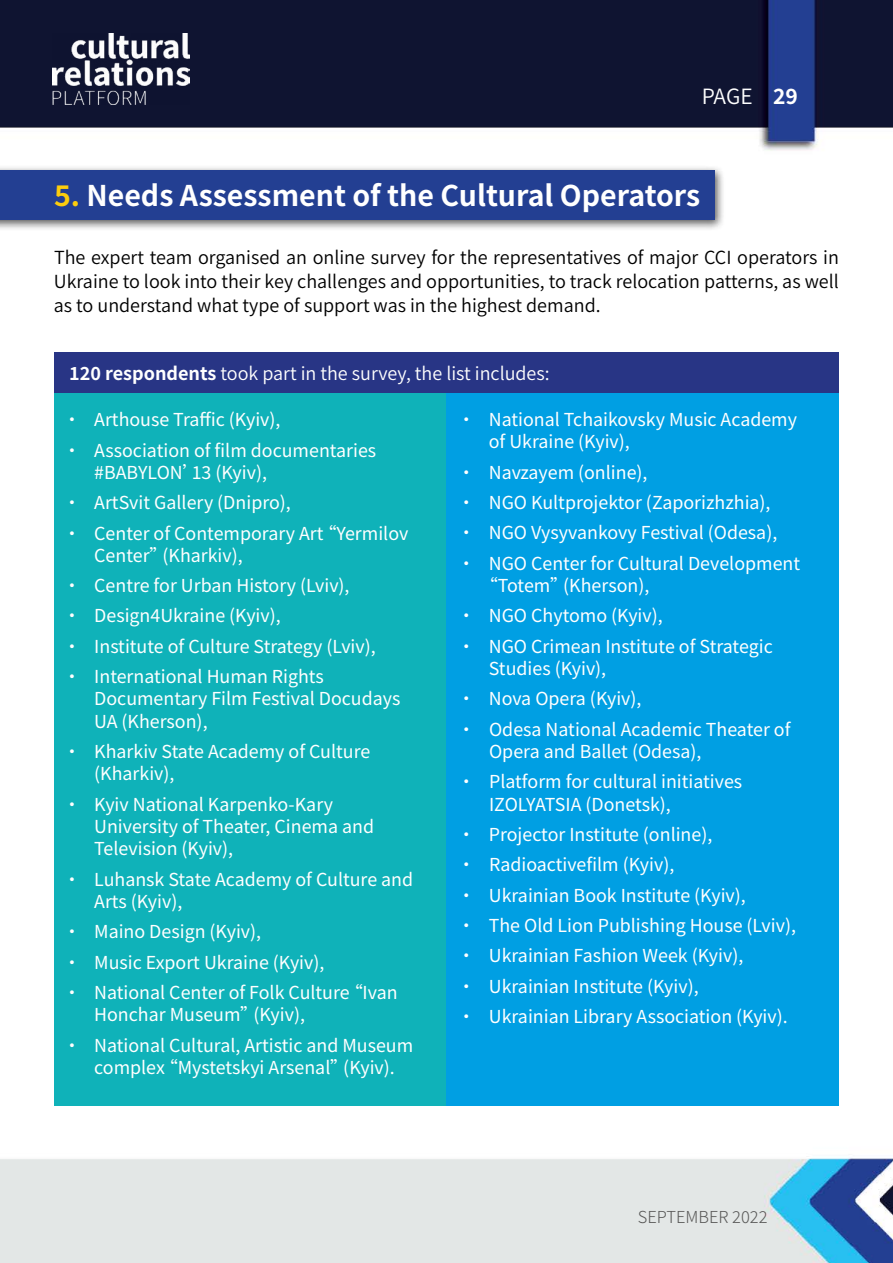
<style>
.page{position:relative;width:893px;height:1263px;background:#fff}
.page>*{position:absolute;margin:0;border:0;box-sizing:border-box;transform-origin:0 0}
.t1{font:700 28.5px "Source Han Sans TW";color:#fff}
.t2{font:21px "Source Han Sans TW";color:#fff}
.t3{font:18px/24px "Source Han Sans TW";color:#000;text-align:justify}
.t4{font:18px "Source Han Sans TW";color:#fff}
.t5{font:17.85px/22.4px "Source Han Sans TW";color:#fff}
.t6{font:300 16.5px "Source Han Sans TW";color:#575756}
.s1{font-weight:700}
.s2{color:#fccd0d}
</style>
<div class="page">
<img style="left:0;top:0;width:893px;height:1263px">
<img style="left:52px;top:34px;width:137px;height:71px">
<div style="left:0;top:164px;width:725px;height:67px;background:#000;opacity:.66"></div>
<div style="left:0;top:170px;width:714px;height:50px;background:#233f92"></div>
<div style="left:54px;top:353px;width:785px;height:42px;background:#283585"></div>
<div style="left:54px;top:394px;width:392px;height:712px;background:#0fb2b9"></div>
<div style="left:446px;top:394px;width:393px;height:712px;background:#009fe3"></div>
<p class="t2" style="left:702px;top:84px;width:98px">PAGE <span class="s1">29</span></p>
<h1 class="t1" style="left:54px;top:179px;width:648px"><span class="s2">5.</span> Needs Assessment of the Cultural Operators</h1>
<p class="t3" style="left:54px;top:246px;width:787px">The expert team organised an online survey for the representatives of major CCI operators in Ukraine to look into their key challenges and opportunities, to track relocation patterns, as well as to understand what type of support was in the highest demand.</p>
<p class="t4" style="left:69px;top:363px;width:482px"><span class="s1">120 respondents</span> took part in the survey, the list includes:</p>
<p class="t5" style="left:63px;top:409px;width:219px">• Arthouse Traffic (Kyiv),</p>
<p class="t5" style="left:94px;top:439px;width:284px;text-indent:-31px">• Association of film documentaries #BABYLON’13 (Kyiv),</p>
<p class="t5" style="left:63px;top:492px;width:229px">• ArtSvit Gallery (Dnipro),</p>
<p class="t5" style="left:94px;top:522px;width:316px;text-indent:-31px">• Center of Contemporary Art “Yermilov<br>Center”(Kharkiv),</p>
<p class="t5" style="left:63px;top:575px;width:288px">• Centre for Urban History (Lviv),</p>
<p class="t5" style="left:63px;top:605px;width:219px">• Design4Ukraine (Kyiv),</p>
<p class="t5" style="left:63px;top:635px;width:314px">• Institute of Culture Strategy (Lviv),</p>
<p class="t5" style="left:94px;top:666px;width:308px;text-indent:-31px">• International Human Rights<br>Documentary Film Festival Docudays<br>UA (Kherson),</p>
<p class="t5" style="left:94px;top:741px;width:278px;text-indent:-31px">• Kharkiv State Academy of Culture (Kharkiv),</p>
<p class="t5" style="left:94px;top:793px;width:281px;text-indent:-31px">• Kyiv National Karpenko-Kary<br>University of Theater, Cinema and<br>Television (Kyiv),</p>
<p class="t5" style="left:94px;top:868px;width:320px;text-indent:-31px">• Luhansk State Academy of Culture and<br>Arts (Kyiv),</p>
<p class="t5" style="left:63px;top:921px;width:200px">• Maino Design (Kyiv),</p>
<p class="t5" style="left:63px;top:951px;width:263px">• Music Export Ukraine (Kyiv),</p>
<p class="t5" style="left:94px;top:981px;width:305px;text-indent:-31px">• National Center of Folk Culture “Ivan<br>Honchar Museum”(Kyiv),</p>
<p class="t5" style="left:94px;top:1034px;width:320px;text-indent:-31px">• National Cultural, Artistic and Museum complex “Mystetskyi Arsenal”(Kyiv).</p>
<p class="t5" style="left:489px;top:409px;width:310px;text-indent:-31px">• National Tchaikovsky Music Academy of Ukraine (Kyiv),</p>
<p class="t5" style="left:458px;top:461px;width:191px">• Navzayem (online),</p>
<p class="t5" style="left:458px;top:492px;width:314px">• NGO Kultprojektor (Zaporizhzhia),</p>
<p class="t5" style="left:458px;top:522px;width:321px">• NGO Vysyvankovy Festival (Odesa),</p>
<p class="t5" style="left:480px;top:552px;width:322px;text-indent:-23px">• NGO Center for Cultural Development “Totem”(Kherson),</p>
<p class="t5" style="left:458px;top:605px;width:207px">• NGO Chytomo (Kyiv),</p>
<p class="t5" style="left:489px;top:635px;width:285px;text-indent:-31px">• NGO Crimean Institute of Strategic<br>Studies (Kyiv),</p>
<p class="t5" style="left:458px;top:688px;width:185px">• Nova Opera (Kyiv),</p>
<p class="t5" style="left:489px;top:718px;width:303px;text-indent:-31px">• Odesa National Academic Theater of<br>Opera and Ballet (Odesa),</p>
<p class="t5" style="left:489px;top:771px;width:255px;text-indent:-31px">• Platform for cultural initiatives<br>IZOLYATSIA (Donetsk),</p>
<p class="t5" style="left:458px;top:824px;width:256px">• Projector Institute (online),</p>
<p class="t5" style="left:458px;top:854px;width:218px">• Radioactivefilm (Kyiv),</p>
<p class="t5" style="left:458px;top:884px;width:290px">• Ukrainian Book Institute (Kyiv),</p>
<p class="t5" style="left:458px;top:915px;width:340px">• The Old Lion Publishing House (Lviv),</p>
<p class="t5" style="left:458px;top:945px;width:287px">• Ukrainian Fashion Week (Kyiv),</p>
<p class="t5" style="left:458px;top:975px;width:243px">• Ukrainian Institute (Kyiv),</p>
<p class="t5" style="left:458px;top:1006px;width:332px">• Ukrainian Library Association (Kyiv).</p>
<p class="t6" style="left:638px;top:1207px;width:131px">SEPTEMBER 2022</p>
</div>
